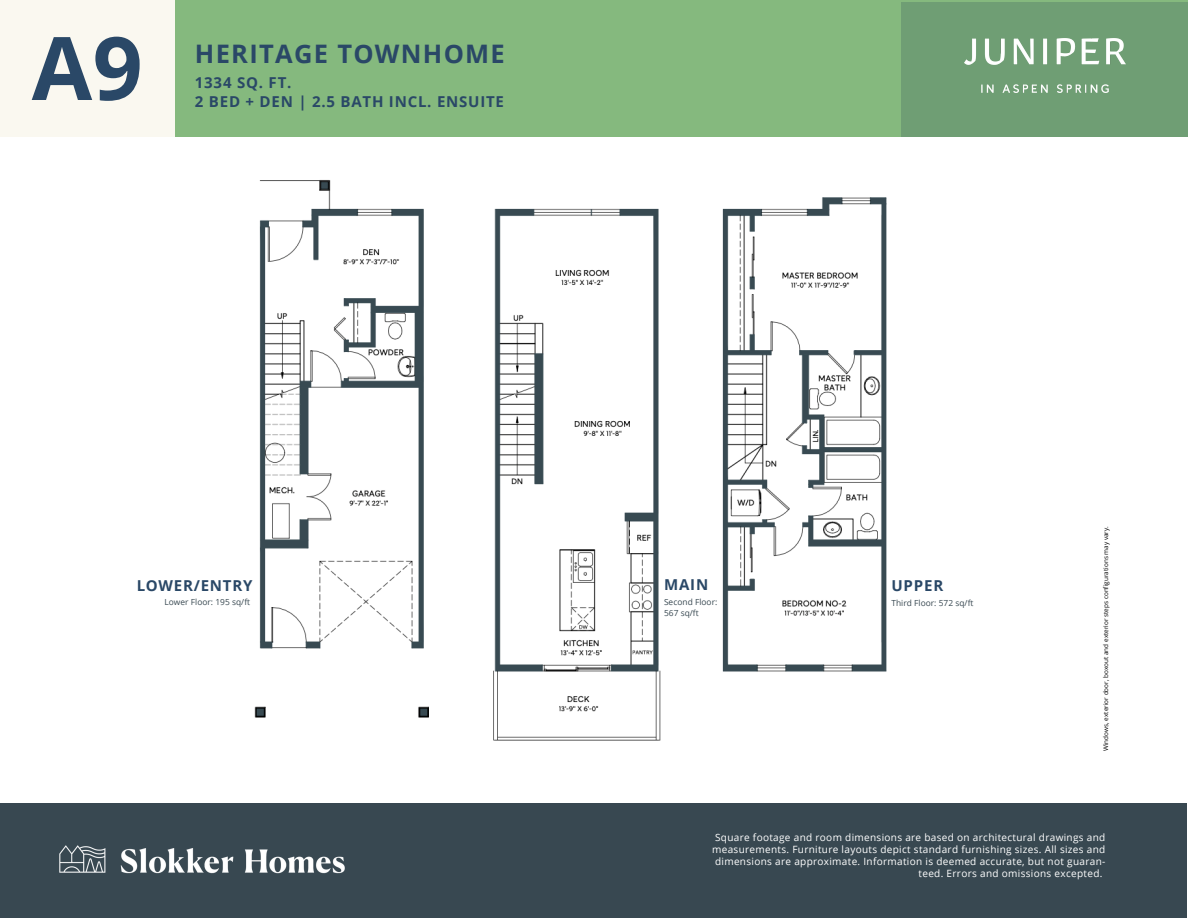
<style>
.page{position:relative;width:1188px;height:918px;background:#fff}
.page>*{position:absolute;margin:0;border:0;box-sizing:border-box;transform-origin:0 0}
.t1{font:700 87.75px "Open Sans";color:#2a4867}
.t2{font:700 25.5px "Open Sans";letter-spacing:.05em;color:#2a4867}
.t3{font:700 15px "Open Sans";letter-spacing:.05em;color:#2a4867}
.t4{font:10.05px/11.7px "Open Sans";letter-spacing:.03em;color:#fff;text-align:right}
.t5{font:8.4px "Open Sans";letter-spacing:.005em;color:#384851}
.t6{font:6.3px "Open Sans";letter-spacing:.005em;color:#000}
</style>
<div class="page">
<div style="left:0;top:803px;width:1187px;height:115px;background:#384851"></div>
<div style="left:0;top:0;width:1188px;height:137px;background:#85b97e"></div>
<div style="left:0;top:0;width:174px;height:137px;background:#faf8f0"></div>
<img style="left:59px;top:845px;width:286px;height:29px">
<div style="left:901px;top:2px;width:287px;height:135px;background:#6f9e74"></div>
<img style="left:964px;top:39px;width:161px;height:54px">
<img style="left:254px;top:180px;width:633px;height:561px">
<p class="t1" style="left:32px;top:6px;width:112px">A9</p>
<p class="t2" style="left:195px;top:36px;width:312px">HERITAGE TOWNHOME</p>
<p class="t3" style="left:195px;top:72px;width:98px">1334 SQ. FT.</p>
<p class="t3" style="left:195px;top:91px;width:311px">2 BED + DEN | 2.5 BATH INCL. ENSUITE</p>
<p class="t3" style="left:137px;top:575px;width:117px">LOWER/ENTRY</p>
<p class="t3" style="left:664px;top:574px;width:46px">MAIN</p>
<p class="t3" style="left:891px;top:575px;width:53px">UPPER</p>
<p class="t5" style="left:164px;top:596px;width:87px">Lower Floor: 195 sq/ft</p>
<p class="t5" style="left:664px;top:596px;width:55px">Second Floor:</p>
<p class="t5" style="left:664px;top:607px;width:36px">567 sq/ft</p>
<p class="t5" style="left:891px;top:597px;width:84px">Third Floor: 572 sq/ft</p>
<p class="t6" style="left:1101px;top:751px;width:227px;rotate:-90deg">Windows, exterior door, boxout and exterior steps configurations may vary.</p>
<p class="t4" style="left:712px;top:832px;width:395px">Square footage and room dimensions are based on architectural drawings and measurements. Furniture layouts depict standard furnishing sizes. All sizes and dimensions are approximate. Information is deemed accurate, but not guaran&shy;teed. Errors and omissions excepted.</p>
</div>
